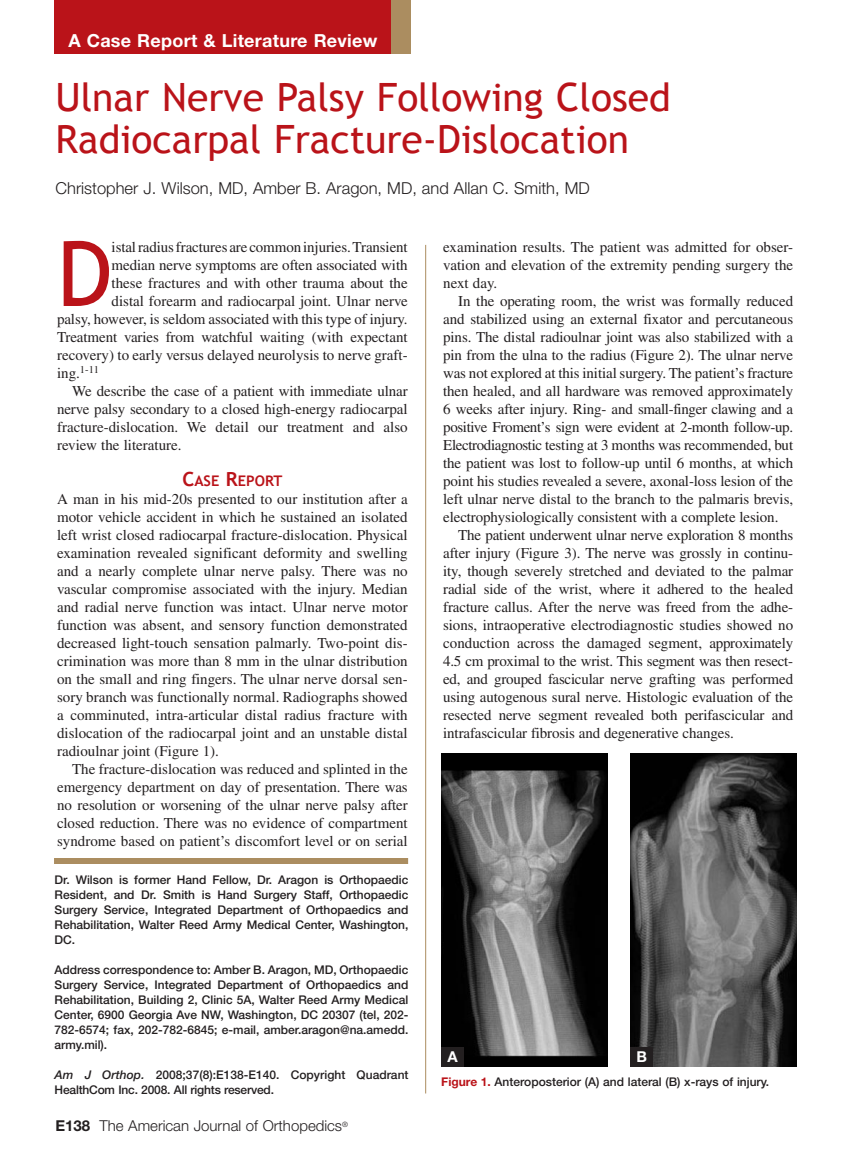
<style>
.page{position:relative;width:851px;height:1161px;background:#fff}
.page>*{position:absolute;margin:0;border:0;box-sizing:border-box;transform-origin:0 0}
.t1{font:90.45px "Trebuchet MS";color:#ba1319}
.t2{font:39px/42px "Trebuchet MS";color:#ba1319}
.t3{font:700 18px "Helvetica Neue";letter-spacing:.015em;color:#fff}
.t4{font:300 16.5px "Helvetica Neue";color:#231f20}
.t5{font:15px/18px "Times";letter-spacing:-.01em;color:#231f20;text-align:justify}
.t6{font:300 15px "Helvetica Neue";color:#231f20}
.t7{font:700 15px "Helvetica Neue";color:#fff}
.t8{font:700 14.7px "Trebuchet MS";color:#ba1319}
.t9{font:500 12px/15px "Helvetica Neue";color:#231f20;text-align:justify}
.s1{font-size:19.5px}
.s2{font-style:italic}
.s3{font-weight:700;color:#ba1319}
.s4{font-weight:700}
</style>
<div class="page">
<div style="left:54px;top:0;width:338px;height:54px;background:#ba1319"></div>
<div style="left:392px;top:0;width:19px;height:54px;background:#ab8d60"></div>
<div style="left:54px;top:858px;width:354px;height:6px;background:#ab8d60"></div>
<hr style="left:425px;top:245px;width:1px;height:849px;background:#ab8d60">
<img style="left:441px;top:753px;width:167px;height:313px">
<img style="left:630px;top:753px;width:166px;height:313px">
<div style="left:441px;top:1047px;width:23px;height:19px;background:#231f20"></div>
<div style="left:630px;top:1047px;width:23px;height:19px;background:#231f20"></div>
<p class="t3" style="left:68px;top:29px;width:310px">A Case Report &amp; Literature Review</p>
<h2 class="t2" style="left:56px;top:77px;width:616px">Ulnar Nerve Palsy Following Closed<br>Radiocarpal Fracture-Dislocation</h2>
<p class="t4" style="left:56px;top:178px;width:536px">Christopher J. Wilson, MD, Amber B. Aragon, MD, and Allan C. Smith, MD</p>
<h1 class="t1" style="left:57px;top:221px;width:57px">D</h1>
<p class="t5" style="left:112px;top:238px;width:298px">istal radius fractures are common injuries. Transient</p>
<p class="t5" style="left:112px;top:256px;width:298px">median nerve symptoms are often associated with</p>
<p class="t5" style="left:112px;top:274px;width:297px">these fractures and with other trauma about the</p>
<p class="t5" style="left:112px;top:292px;width:298px">distal forearm and radiocarpal joint. Ulnar nerve</p>
<p class="t5" style="left:57px;top:310px;width:352px">palsy, however, is seldom associated with this type of injury.</p>
<p class="t5" style="left:57px;top:328px;width:352px">Treatment varies from watchful waiting (with expectant</p>
<p class="t5" style="left:57px;top:346px;width:352px">recovery) to early versus delayed neurolysis to nerve graft-</p>
<p class="t5" style="left:57px;top:364px;width:44px">ing.<sup>1-11</sup></p>
<p class="t5" style="left:72px;top:382px;width:337px">We describe the case of a patient with immediate ulnar</p>
<p class="t5" style="left:57px;top:400px;width:352px">nerve palsy secondary to a closed high-energy radiocarpal</p>
<p class="t5" style="left:57px;top:418px;width:352px">fracture-dislocation. We detail our treatment and also</p>
<p class="t5" style="left:57px;top:436px;width:126px">review the literature.</p>
<p class="t8" style="left:182px;top:472px;width:101px"><span class="s1">C</span>ASE <span class="s1">R</span>EPORT</p>
<p class="t5" style="left:57px;top:490px;width:352px">A man in his mid-20s presented to our institution after a motor vehicle accident in which he sustained an isolated left wrist closed radiocarpal fracture-dislocation. Physical examination revealed significant deformity and swelling and a nearly complete ulnar nerve palsy. There was no vascular compromise associated with the injury. Median and radial nerve function was intact. Ulnar nerve motor function was absent, and sensory function demonstrated decreased light-touch sensation palmarly. Two-point dis&shy;crimination was more than 8 mm in the ulnar distribution on the small and ring fingers. The ulnar nerve dorsal sen&shy;sory branch was functionally normal. Radiographs showed a comminuted, intra-articular distal radius fracture with dislocation of the radiocarpal joint and an unstable distal radioulnar joint (Figure 1).</p>
<p class="t5" style="left:57px;top:760px;width:352px;text-indent:15px">The fracture-dislocation was reduced and splinted in the emergency department on day of presentation. There was no resolution or worsening of the ulnar nerve palsy after closed reduction. There was no evidence of compartment syndrome based on patient’s discomfort level or on serial</p>
<p class="t5" style="left:443px;top:238px;width:351px">examination results. The patient was admitted for obser&shy;vation and elevation of the extremity pending surgery the next day.</p>
<p class="t5" style="left:458px;top:292px;width:336px">In the operating room, the wrist was formally reduced</p>
<p class="t5" style="left:443px;top:310px;width:351px">and stabilized using an external fixator and percutaneous</p>
<p class="t5" style="left:443px;top:328px;width:351px">pins. The distal radioulnar joint was also stabilized with a</p>
<p class="t5" style="left:443px;top:346px;width:351px">pin from the ulna to the radius (Figure 2). The ulnar nerve</p>
<p class="t5" style="left:443px;top:364px;width:351px">was not explored at this initial surgery. The patient’s fracture</p>
<p class="t5" style="left:443px;top:382px;width:351px">then healed, and all hardware was removed approximately</p>
<p class="t5" style="left:443px;top:400px;width:351px">6 weeks after injury. Ring- and small-finger clawing and a</p>
<p class="t5" style="left:443px;top:418px;width:351px">positive Froment’s sign were evident at 2-month follow-up.</p>
<p class="t5" style="left:443px;top:436px;width:351px">Electrodiagnostic testing at 3 months was recommended, but</p>
<p class="t5" style="left:443px;top:454px;width:351px">the patient was lost to follow-up until 6 months, at which</p>
<p class="t5" style="left:443px;top:472px;width:351px">point his studies revealed a severe, axonal-loss lesion of the</p>
<p class="t5" style="left:443px;top:490px;width:351px">left ulnar nerve distal to the branch to the palmaris brevis,</p>
<p class="t5" style="left:443px;top:508px;width:337px">electrophysiologically consistent with a complete lesion.</p>
<p class="t5" style="left:458px;top:526px;width:336px">The patient underwent ulnar nerve exploration 8 months</p>
<p class="t5" style="left:443px;top:544px;width:351px">after injury (Figure 3). The nerve was grossly in continu-</p>
<p class="t5" style="left:443px;top:562px;width:351px">ity, though severely stretched and deviated to the palmar</p>
<p class="t5" style="left:443px;top:580px;width:351px">radial side of the wrist, where it adhered to the healed</p>
<p class="t5" style="left:443px;top:598px;width:351px">fracture callus. After the nerve was freed from the adhe-</p>
<p class="t5" style="left:443px;top:616px;width:351px">sions, intraoperative electrodiagnostic studies showed no</p>
<p class="t5" style="left:443px;top:634px;width:351px">conduction across the damaged segment, approximately</p>
<p class="t5" style="left:443px;top:652px;width:351px">4.5 cm proximal to the wrist. This segment was then resect-</p>
<p class="t5" style="left:443px;top:670px;width:351px">ed, and grouped fascicular nerve grafting was performed</p>
<p class="t5" style="left:443px;top:688px;width:351px">using autogenous sural nerve. Histologic evaluation of the</p>
<p class="t5" style="left:443px;top:706px;width:351px">resected nerve segment revealed both perifascicular and</p>
<p class="t5" style="left:443px;top:724px;width:292px">intrafascicular fibrosis and degenerative changes.</p>
<p class="t9" style="left:55px;top:872px;width:355px">Dr. Wilson is former Hand Fellow, Dr. Aragon is Orthopaedic Resident, and Dr. Smith is Hand Surgery Staff, Orthopaedic Surgery Service, Integrated Department of Orthopaedics and Rehabilitation, Walter Reed Army Medical Center, Washington, DC.</p>
<p class="t9" style="left:55px;top:962px;width:355px">Address correspondence to: Amber B. Aragon, MD, Orthopaedic Surgery Service, Integrated Department of Orthopaedics and Rehabilitation, Building 2, Clinic 5A, Walter Reed Army Medical Center, 6900 Georgia Ave NW, Washington, DC 20307 (tel, 202- 782-6574; fax, 202-782-6845; e-mail, amber.aragon@na.amedd. army.mil).</p>
<p class="t9" style="left:55px;top:1067px;width:355px"><span class="s2">Am J Orthop.</span> 2008;37(8):E138-E140. Copyright Quadrant<br>HealthCom Inc. 2008. All rights reserved.</p>
<p class="t9" style="left:441px;top:1074px;width:329px"><span class="s3">Figure 1.</span> Anteroposterior (A) and lateral (B) x-rays of injury.</p>
<p class="t7" style="left:447px;top:1047px;width:12px">A</p>
<p class="t7" style="left:636px;top:1047px;width:12px">B</p>
<p class="t6" style="left:56px;top:1116px;width:294px"><span class="s4">E138</span> The American Journal of Orthopedics<sup>®</sup></p>
</div>
